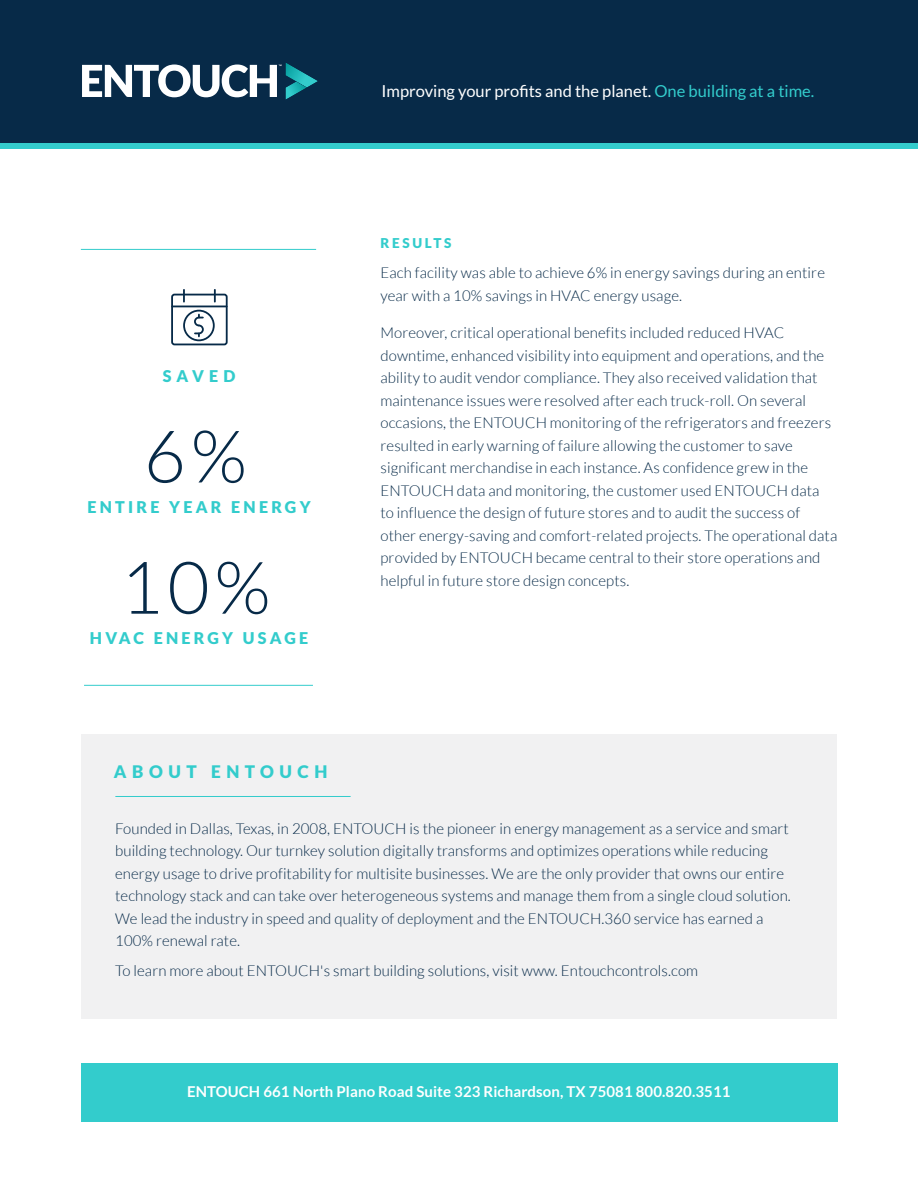
<style>
.page{position:relative;width:918px;height:1188px;background:#fff}
.page>*{position:absolute;margin:0;border:0;box-sizing:border-box;transform-origin:0 0}
.t1{font:300 72.75px "Lato";color:#072a48}
.t2{font:900 17.25px "Lato";letter-spacing:.32em;color:#3cc}
.t3{font:16.5px "Lato";color:#fff}
.t4{font:900 16.2px "Lato";letter-spacing:.2em;color:#3cc}
.t5{font:300 15px/22.5px "Lato";letter-spacing:.01em;color:#072a48}
.t6{font:700 15px "Lato";letter-spacing:.005em;color:#fff}
.t7{font:900 13.5px "Lato";letter-spacing:.2em;color:#3cc}
.s1{color:#3cc}
</style>
<div class="page">
<div style="left:81px;top:734px;width:756px;height:284px;background:#f1f1f2"></div>
<hr style="left:115px;top:796px;width:236px;height:1px;background:#3cc">
<hr style="left:81px;top:249px;width:235px;height:1px;background:#3cc">
<hr style="left:84px;top:685px;width:229px;height:1px;background:#3cc">
<div style="left:171px;top:294px;width:57px;height:51px;border:2px solid #072a48;border-radius:2px"></div>
<svg style="left:183px;top:290px;width:2px;height:12px"></svg>
<svg style="left:214px;top:290px;width:2px;height:12px"></svg>
<hr style="left:172px;top:306px;width:55px;height:1px;background:#072a48">
<div style="left:183px;top:310px;width:32px;height:31px;border:2px solid #072a48;border-radius:50%"></div>
<svg style="left:194px;top:315px;width:10px;height:21px"></svg>
<div style="left:0;top:0;width:918px;height:149px;background:#072a48"></div>
<div style="left:0;top:143px;width:918px;height:6px;background:#3cc"></div>
<svg style="left:82px;top:63px;width:236px;height:37px"></svg>
<div style="left:81px;top:1063px;width:756px;height:59px;background:#3cc"></div>
<p class="t3" style="left:382px;top:81px;width:434px">Improving your profits and the planet. <span class="s1">One building at a time.</span></p>
<p class="t4" style="left:163px;top:370px;width:74px">SAVED</p>
<h1 class="t1" style="left:144px;top:427px;width:105px">6%</h1>
<p class="t4" style="left:87px;top:501px;width:225px">ENTIRE YEAR ENERGY</p>
<h1 class="t1" style="left:120px;top:558px;width:152px">10%</h1>
<p class="t4" style="left:90px;top:632px;width:220px">HVAC ENERGY USAGE</p>
<p class="t2" style="left:114px;top:765px;width:215px">ABOUT ENTOUCH</p>
<p class="t7" style="left:380px;top:238px;width:73px">RESULTS</p>
<p class="t5" style="left:380px;top:263px;width:446px">Each facility was able to achieve 6% in energy savings during an entire year with a 10% savings in HVAC energy usage.</p>
<p class="t5" style="left:380px;top:323px;width:458px">Moreover, critical operational benefits included reduced HVAC downtime, enhanced visibility into equipment and operations, and the ability to audit vendor compliance. They also received validation that maintenance issues were resolved after each truck-roll. On several occasions, the ENTOUCH monitoring of the refrigerators and freezers resulted in early warning of failure allowing the customer to save significant merchandise in each instance. As confidence grew in the ENTOUCH data and monitoring, the customer used ENTOUCH data<br>to influence the design of future stores and to audit the success of other energy-saving and comfort-related projects. The operational data provided by ENTOUCH became central to their store operations and helpful in future store design concepts.</p>
<p class="t5" style="left:115px;top:818px;width:677px">Founded in Dallas, Texas, in 2008, ENTOUCH is the pioneer in energy management as a service and smart building technology. Our turnkey solution digitally transforms and optimizes operations while reducing energy usage to drive profitability for multisite businesses. We are the only provider that owns our entire technology stack and can take over heterogeneous systems and manage them from a single cloud solution.<br>We lead the industry in speed and quality of deployment and the ENTOUCH.360 service has earned a 100% renewal rate.</p>
<p class="t5" style="left:115px;top:961px;width:584px">To learn more about ENTOUCH's smart building solutions, visit www. Entouchcontrols.com</p>
<p class="t6" style="left:187px;top:1086px;width:545px">ENTOUCH 661 North Plano Road Suite 323 Richardson, TX 75081 800.820.3511</p>
</div>
